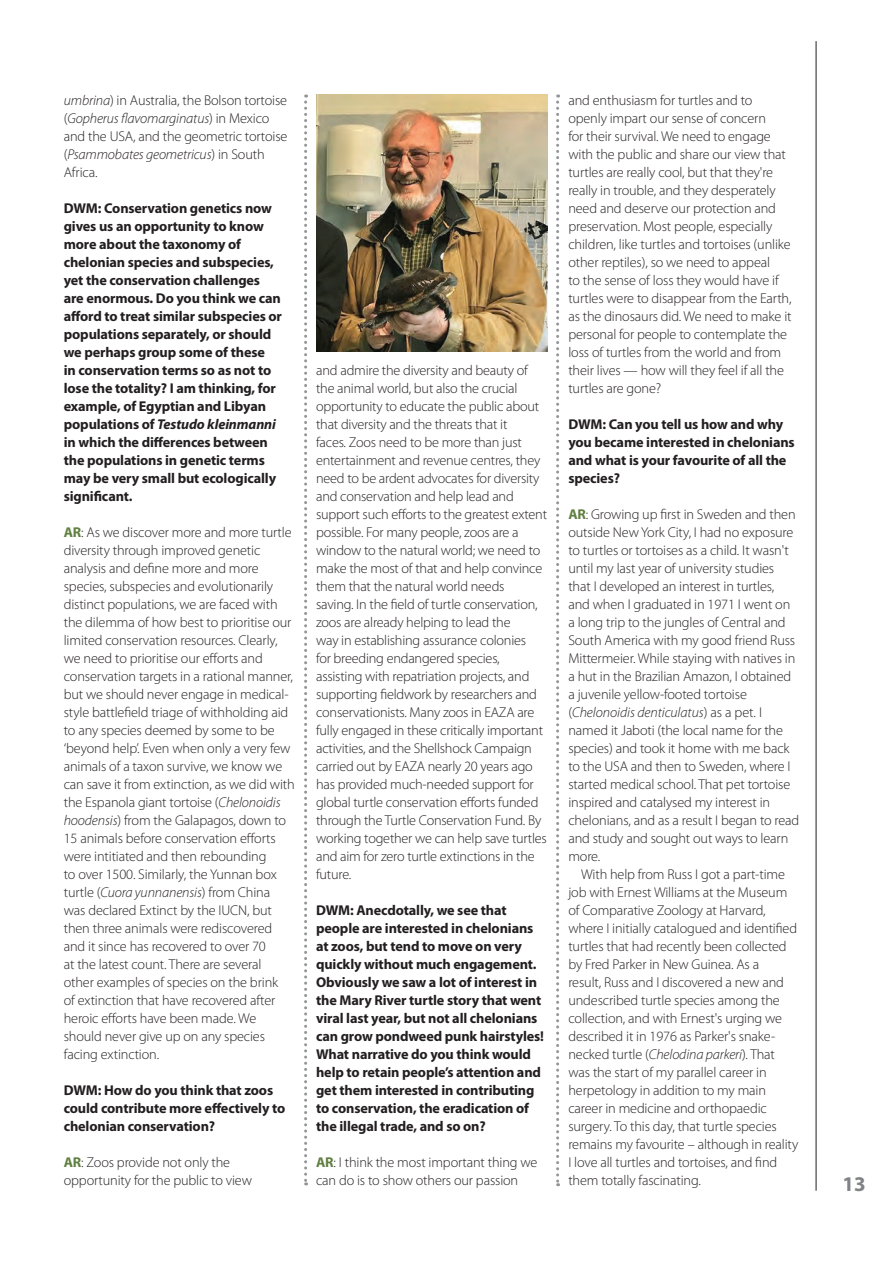
<style>
.page{position:relative;width:893px;height:1263px;background:#fff}
.page>*{position:absolute;margin:0;border:0;box-sizing:border-box;transform-origin:0 0}
.t1{font:700 21px "Myriad Pro";color:#808285}
.t2{font:300 14.25px/18px "Myriad Pro";letter-spacing:-.01em;color:#231f20}
.t3{font:700 14.25px/18px "Myriad Pro";letter-spacing:-.01em;color:#231f20}
.s1{font-style:italic}
.s2{font-weight:700;color:#607f41}
</style>
<div class="page">
<hr style="left:816px;top:41px;width:1px;height:1150px;background:#231f20">
<svg style="left:304px;top:95px;width:3px;height:1090px"></svg>
<svg style="left:556px;top:95px;width:3px;height:1091px"></svg>
<img style="left:316px;top:94px;width:231px;height:257px">
<p class="t2" style="left:64px;top:91px;width:225px"><span class="s1">umbrina</span>) in Australia, the Bolson tortoise (<span class="s1">Gopherus flavomarginatus</span>) in Mexico and the USA, and the geometric tortoise (<span class="s1">Psammobates geometricus</span>) in South Africa.</p>
<p class="t3" style="left:64px;top:199px;width:220px">DWM: Conservation genetics now gives us an opportunity to know more about the taxonomy of chelonian species and subspecies, yet the conservation challenges are enormous. Do you think we can afford to treat similar subspecies or populations separately, or should we perhaps group some of these<br>in conservation terms so as not to lose the totality? I am thinking, for example, of Egyptian and Libyan populations of <span class="s1">Testudo kleinmanni </span>in which the differences between the populations in genetic terms may be very small but ecologically significant.</p>
<p class="t2" style="left:64px;top:523px;width:233px"><span class="s2">AR</span>: As we discover more and more turtle diversity through improved genetic analysis and define more and more species, subspecies and evolutionarily distinct populations, we are faced with the dilemma of how best to prioritise our limited conservation resources. Clearly, we need to prioritise our efforts and conservation targets in a rational manner, but we should never engage in medical&shy;style battlefield triage of withholding aid to any species deemed by some to be ‘beyond help’. Even when only a very few animals of a taxon survive, we know we can save it from extinction, as we did with the Espanola giant tortoise (<span class="s1">Chelonoidis hoodensis</span>) from the Galapagos, down to 15 animals before conservation efforts were intitiated and then rebounding<br>to over 1500. Similarly, the Yunnan box turtle (<span class="s1">Cuora yunnanensis</span>) from China was declared Extinct by the IUCN, but then three animals were rediscovered and it since has recovered to over 70<br>at the latest count. There are several other examples of species on the brink<br>of extinction that have recovered after heroic efforts have been made. We should never give up on any species facing extinction.</p>
<p class="t3" style="left:64px;top:1081px;width:223px">DWM: How do you think that zoos could contribute more effectively to chelonian conservation?</p>
<p class="t2" style="left:64px;top:1153px;width:190px"><span class="s2">AR</span>: Zoos provide not only the opportunity for the public to view</p>
<p class="t2" style="left:316px;top:361px;width:233px">and admire the diversity and beauty of the animal world, but also the crucial opportunity to educate the public about that diversity and the threats that it<br>faces. Zoos need to be more than just entertainment and revenue centres, they need to be ardent advocates for diversity and conservation and help lead and support such efforts to the greatest extent possible. For many people, zoos are a window to the natural world; we need to make the most of that and help convince them that the natural world needs<br>saving. In the field of turtle conservation, zoos are already helping to lead the<br>way in establishing assurance colonies<br>for breeding endangered species, assisting with repatriation projects, and supporting fieldwork by researchers and conservationists. Many zoos in EAZA are fully engaged in these critically important activities, and the Shellshock Campaign carried out by EAZA nearly 20 years ago has provided much-needed support for global turtle conservation efforts funded through the Turtle Conservation Fund. By working together we can help save turtles and aim for zero turtle extinctions in the future.</p>
<p class="t3" style="left:316px;top:901px;width:229px">DWM: Anecdotally, we see that people are interested in chelonians at zoos, but tend to move on very quickly without much engagement.<br>Obviously we saw a lot of interest in the Mary River turtle story that went viral last year, but not all chelonians can grow pondweed punk hairstyles!<br>What narrative do you think would help to retain people’s attention and get them interested in contributing to conservation, the eradication of the illegal trade, and so on?</p>
<p class="t2" style="left:316px;top:1153px;width:223px"><span class="s2">AR</span>: I think the most important thing we can do is to show others our passion</p>
<p class="t2" style="left:568px;top:91px;width:225px">and enthusiasm for turtles and to openly impart our sense of concern<br>for their survival. We need to engage with the public and share our view that turtles are really cool, but that they're really in trouble, and they desperately need and deserve our protection and preservation. Most people, especially children, like turtles and tortoises (unlike other reptiles), so we need to appeal<br>to the sense of loss they would have if turtles were to disappear from the Earth, as the dinosaurs did. We need to make it personal for people to contemplate the loss of turtles from the world and from their lives — how will they feel if all the turtles are gone?</p>
<p class="t3" style="left:568px;top:414px;width:228px">DWM: Can you tell us how and why you became interested in chelonians and what is your favourite of all the species?</p>
<p class="t2" style="left:568px;top:505px;width:232px"><span class="s2">AR</span>: Growing up first in Sweden and then outside New York City, I had no exposure to turtles or tortoises as a child. It wasn't until my last year of university studies that I developed an interest in turtles, and when I graduated in 1971 I went on a long trip to the jungles of Central and South America with my good friend Russ Mittermeier. While staying with natives in a hut in the Brazilian Amazon, I obtained a juvenile yellow-footed tortoise (<span class="s1">Chelonoidis denticulatus</span>) as a pet. I named it Jaboti (the local name for the species) and took it home with me back to the USA and then to Sweden, where I started medical school. That pet tortoise inspired and catalysed my interest in chelonians, and as a result I began to read and study and sought out ways to learn more.</p>
<p class="t2" style="left:568px;top:865px;width:231px;text-indent:13px">With help from Russ I got a part-time job with Ernest Williams at the Museum of Comparative Zoology at Harvard, where I initially catalogued and identified turtles that had recently been collected by Fred Parker in New Guinea. As a<br>result, Russ and I discovered a new and undescribed turtle species among the collection, and with Ernest's urging we described it in 1976 as Parker's snake&shy;necked turtle (<span class="s1">Chelodina parkeri</span>). That was the start of my parallel career in herpetology in addition to my main career in medicine and orthopaedic surgery. To this day, that turtle species remains my favourite – although in reality I love all turtles and tortoises, and find them totally fascinating.</p>
<h1 class="t1" style="left:842px;top:1170px;width:25px">13</h1>
</div>
